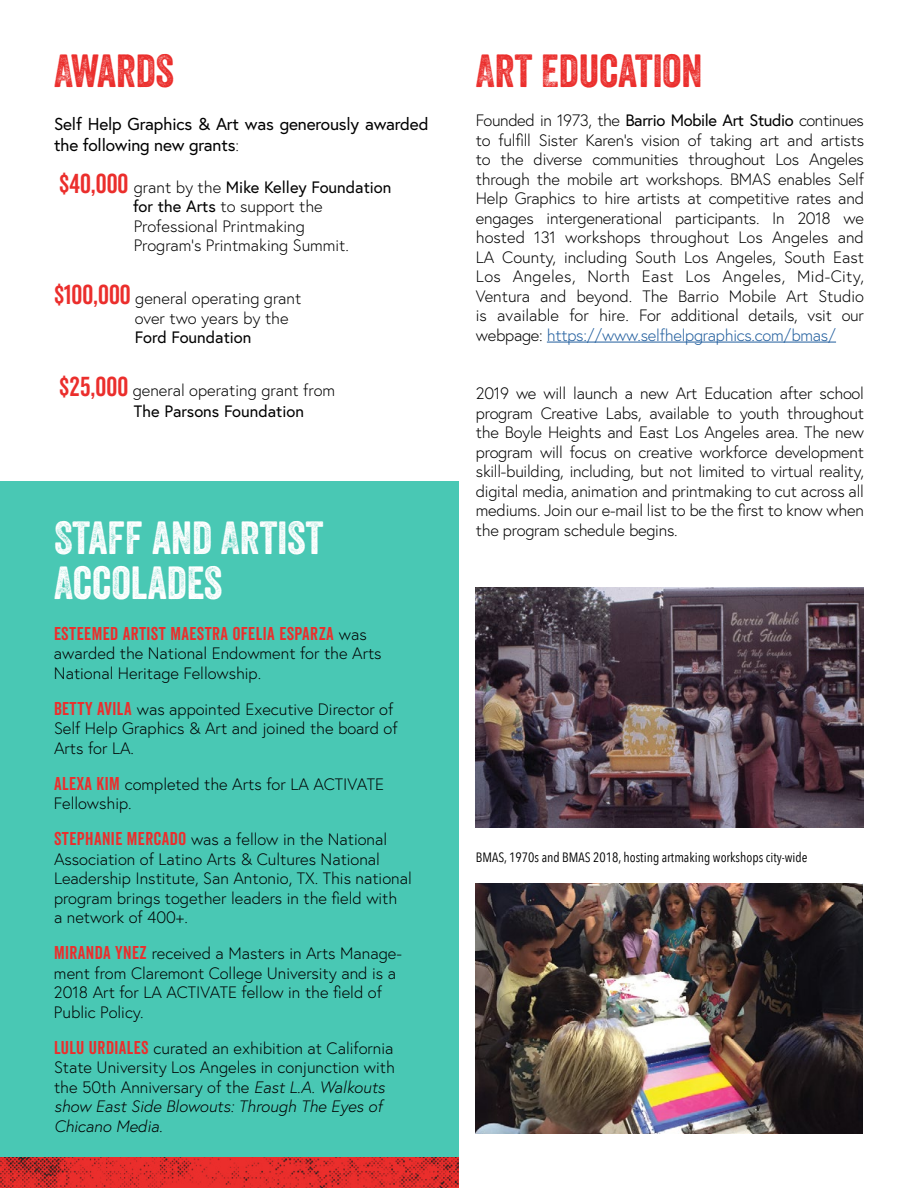
<style>
.page{position:relative;width:918px;height:1188px;background:#fff}
.page>*{position:absolute;margin:0;border:0;box-sizing:border-box;transform-origin:0 0}
.t1{font:45px/45px "Veneer Two";color:#fff}
.t2{font:45px "Veneer Two";color:#eb2e2c}
.t3{font:18px "Veneer Clean";letter-spacing:.025em;color:#eb2e2c}
.t4{font:17.25px/21px "Europa";letter-spacing:-.01em;color:#000}
.t5{font:300 16.5px/19.5px "Europa";color:#000}
.t6{font:16.5px "Europa";color:#000}
.t7{font:13.5px "Avenir Next Condensed";color:#000}
.s1{font-weight:300;font-size:16.5px}
.s2{font-family:"Veneer Clean";font-weight:400;font-size:26.55px;color:#eb2e2c}
.s3{font-weight:400}
.s4{font-family:"Europa";font-weight:300;font-size:16.5px;color:#000}
.s5{font-family:"Veneer Clean";font-weight:400;font-size:18px;color:#eb2e2c}
.s6{font-style:italic}
.s7{color:#215e9e}
</style>
<div class="page">
<img style="left:476px;top:588px;width:388px;height:240px">
<img style="left:476px;top:884px;width:387px;height:250px">
<div style="left:0;top:481px;width:459px;height:707px;background:#49c8b4"></div>
<img style="left:0;top:1157px;width:459px;height:31px">
<hr style="left:547px;top:342px;width:289px;height:1px;background:#215e9e">
<h1 class="t2" style="left:54px;top:44px;width:122px">AWARDS</h1>
<p class="t4" style="left:54px;top:113px;width:376px">Self Help Graphics &amp; Art was generously awarded the following new grants<span class="s1">:</span></p>
<p class="t5" style="left:133px;top:177px;width:260px;text-indent:-74px"><span class="s2">$40,000</span> grant by the <span class="s3">Mike Kelley Foundation for the Arts</span> to support the<br>Professional Printmaking<br>Program’s Printmaking Summit.</p>
<p class="t5" style="left:135px;top:288px;width:168px;text-indent:-81px"><span class="s2">$100,000</span> general operating grant over two years by the</p>
<p class="t6" style="left:135px;top:327px;width:118px">Ford Foundation</p>
<p class="t5" style="left:134px;top:379px;width:203px;line-height:21.6px;text-indent:-74px"><span class="s2">$25,000</span> general operating grant from<br><span class="s3">The Parsons Foundation</span></p>
<h1 class="t1" style="left:54px;top:515px;width:271px">STAFF AND ARTIST<br>ACCOLADES</h1>
<p class="t3" style="left:54px;top:623px;width:314px">ESTEEMED ARTIST MAESTRA OFELIA ESPARZA <span class="s4">was</span></p>
<p class="t5" style="left:54px;top:644px;width:329px">awarded the National Endowment for the Arts<br>National Heritage Fellowship.</p>
<p class="t5" style="left:54px;top:699px;width:345px"><span class="s5">BETTY AVILA</span> was appointed Executive Director of<br>Self Help Graphics &amp; Art and joined the board of<br>Arts for LA.</p>
<p class="t5" style="left:54px;top:774px;width:332px"><span class="s5">ALEXA KIM</span> completed the Arts for LA ACTIVATE<br>Fellowship.</p>
<p class="t5" style="left:54px;top:830px;width:359px"><span class="s5">STEPHANIE MERCADO</span> was a fellow in the National Association of Latino Arts &amp; Cultures National Leadership Institute, San Antonio, TX. This national program brings together leaders in the field with<br>a network of 400+.</p>
<p class="t5" style="left:54px;top:944px;width:349px"><span class="s5">MIRANDA YNEZ</span> received a Masters in Arts Manage&shy;ment from Claremont College University and is a 2018 Art for LA ACTIVATE fellow in the field of Public Policy.</p>
<p class="t5" style="left:54px;top:1038px;width:342px"><span class="s5">LULU URDIALES</span> curated an exhibition at California State University Los Angeles in conjunction with the 50th Anniversary of the <span class="s6">East L.A. Walkouts show East Side Blowouts: Through The Eyes of Chicano Media.</span></p>
<h1 class="t2" style="left:476px;top:44px;width:228px">ART EDUCATION</h1>
<p class="t5" style="left:476px;top:111px;width:390px;text-align:justify">Founded in 1973, the <span class="s3">Barrio Mobile Art Studio</span> continues to fulfill Sister Karen’s vision of taking art and artists to the diverse communities throughout Los Angeles through the mobile art workshops. BMAS enables Self Help Graphics to hire artists at competitive rates and engages intergenerational participants. In 2018 we hosted 131 workshops throughout Los Angeles and LA County, including South Los Angeles, South East Los Angeles, North East Los Angeles, Mid-City, Ventura and beyond. The Barrio Mobile Art Studio is available for hire. For additional details, vsit our webpage: <span class="s7">https://www.selfhelpgraphics.com/bmas/</span></p>
<p class="t5" style="left:476px;top:384px;width:390px;text-align:justify">2019 we will launch a new Art Education after school program Creative Labs, available to youth throughout the Boyle Heights and East Los Angeles area. The new program will focus on creative workforce development skill-building, including, but not limited to virtual reality, digital media, animation and printmaking to cut across all mediums. Join our e-mail list to be the first to know when the program schedule begins.</p>
<p class="t7" style="left:476px;top:846px;width:333px">BMAS, 1970s and BMAS 2018, hosting artmaking workshops city-wide</p>
</div>
